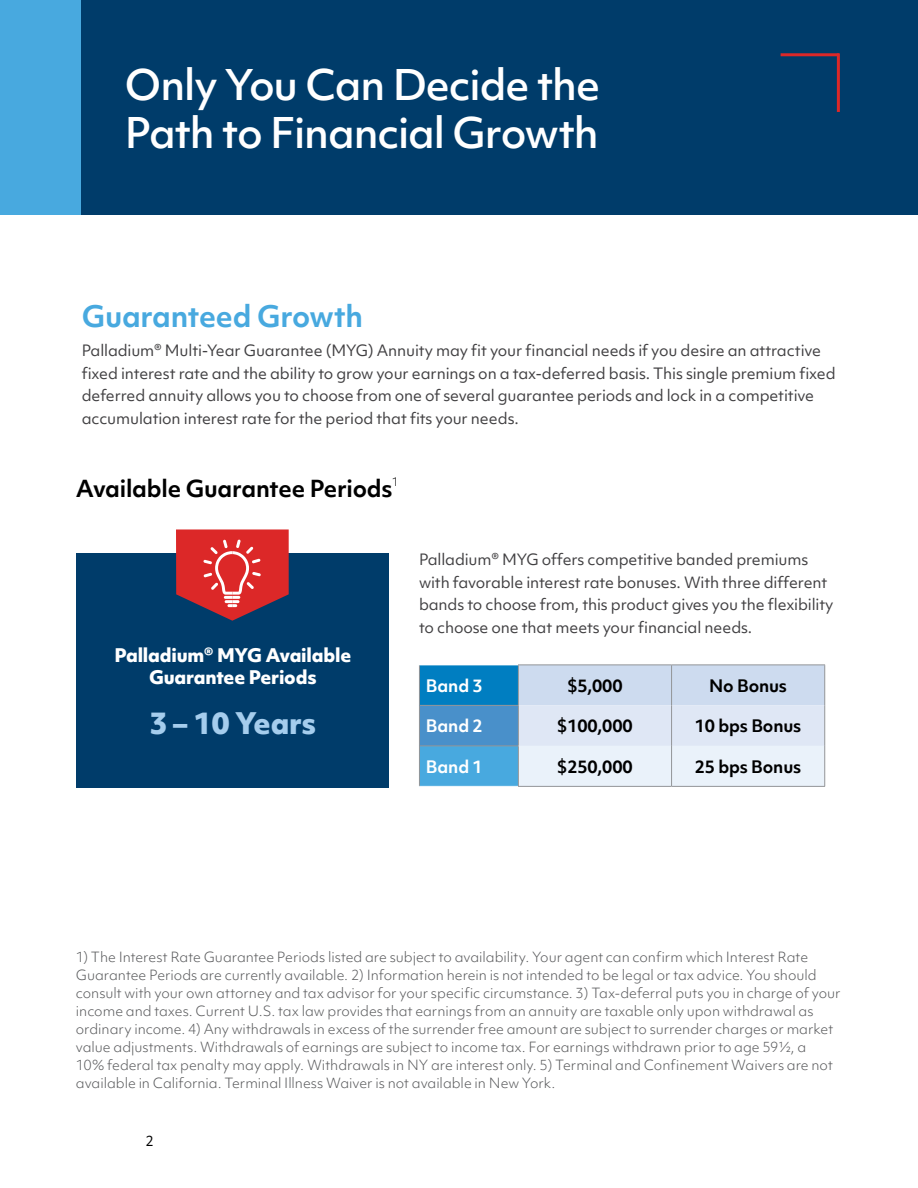
<style>
.page{position:relative;width:918px;height:1188px;background:#fff}
.page>*{position:absolute;margin:0;border:0;box-sizing:border-box;transform-origin:0 0}
.t1{font:500 40.5px/48px "Objektiv Mk 1";letter-spacing:-.03em;color:#fff}
.t2{font:700 28.5px "Objektiv Mk 1";letter-spacing:-.015em;color:#48a9df}
.t3{font:800 28.5px "Objektiv Mk 1";letter-spacing:-.01em;color:#a5cded}
.t4{font:700 22.5px "Objektiv Mk 1";letter-spacing:-.01em;color:#000}
.t5{font:800 18px/22.5px "Objektiv Mk 1";letter-spacing:-.01em;color:#fff;text-align:center}
.t6{font:700 16.5px "Objektiv Mk 1";letter-spacing:-.01em;color:#000}
.t7{font:700 16.5px "Objektiv Mk 1";letter-spacing:-.01em;color:#fff}
.t8{font:15px/22.5px "Objektiv Mk 1";letter-spacing:-.01em;color:#414042}
.t9{font:300 13.5px/18px "Objektiv Mk 1";color:#58595b}
.t10{font:13.5px "Objektiv Mk 1";color:#000}
.t11{font:300 11.4px "Objektiv Mk 1";color:#000}
</style>
<div class="page">
<div style="left:76px;top:553px;width:313px;height:234px;background:#003c6a"></div>
<div style="left:0;top:0;width:918px;height:214px;background:#003c6a"></div>
<div style="left:0;top:0;width:81px;height:214px;background:#48a9df"></div>
<hr style="left:781px;top:53px;width:58px;height:3px;background:#dc2828">
<hr style="left:837px;top:53px;width:3px;height:59px;background:#dc2828">
<div style="left:419px;top:665px;width:99px;height:40px;background:#007ec1"></div>
<div style="left:419px;top:705px;width:99px;height:41px;background:#4990ca"></div>
<div style="left:419px;top:746px;width:99px;height:40px;background:#48a9df"></div>
<svg style="left:519px;top:666px;width:305px;height:120px;background:#dce6f4"></svg>
<hr style="left:419px;top:705px;width:1px;height:41px;background:#939598">
<hr style="left:419px;top:746px;width:1px;height:40px;background:#939598">
<hr style="left:420px;top:705px;width:99px;height:1px;background:#939598">
<hr style="left:420px;top:746px;width:99px;height:1px;background:#939598">
<hr style="left:419px;top:665px;width:1px;height:40px;background:#939598">
<hr style="left:518px;top:665px;width:154px;height:1px;background:#939598">
<hr style="left:518px;top:665px;width:1px;height:40px;background:#939598">
<hr style="left:672px;top:665px;width:153px;height:1px;background:#939598">
<hr style="left:518px;top:706px;width:1px;height:40px;background:#939598">
<hr style="left:518px;top:746px;width:1px;height:40px;background:#939598">
<hr style="left:518px;top:786px;width:154px;height:1px;background:#939598">
<hr style="left:672px;top:786px;width:153px;height:1px;background:#939598">
<hr style="left:419px;top:665px;width:99px;height:1px;background:#fff">
<hr style="left:671px;top:665px;width:1px;height:40px;background:#939598">
<hr style="left:671px;top:705px;width:1px;height:41px;background:#939598">
<hr style="left:671px;top:746px;width:1px;height:40px;background:#939598">
<hr style="left:824px;top:665px;width:1px;height:40px;background:#939598">
<hr style="left:824px;top:705px;width:1px;height:41px;background:#939598">
<hr style="left:824px;top:746px;width:1px;height:40px;background:#939598">
<svg style="left:176px;top:529px;width:113px;height:92px;background:#bd3a41"></svg>
<h1 class="t1" style="left:125px;top:60px;width:477px">Only You Can Decide the<br>Path to Financial Growth</h1>
<h2 class="t2" style="left:82px;top:296px;width:283px">Guaranteed Growth</h2>
<p class="t8" style="left:82px;top:339px;width:755px">Palladium® Multi-Year Guarantee (MYG) Annuity may fit your financial needs if you desire an attractive fixed interest rate and the ability to grow your earnings on a tax-deferred basis. This single premium fixed deferred annuity allows you to choose from one of several guarantee periods and lock in a competitive accumulation interest rate for the period that fits your needs.</p>
<h3 class="t4" style="left:76px;top:473px;width:318px">Available Guarantee Periods</h3>
<p class="t11" style="left:392px;top:474px;width:9px">1</p>
<h3 class="t5" style="left:114px;top:643px;width:238px">Palladium® MYG Available<br>Guarantee Periods</h3>
<h2 class="t3" style="left:149px;top:703px;width:169px">3 – 10 Years</h2>
<p class="t8" style="left:419px;top:548px;width:416px">Palladium® MYG offers competitive banded premiums with favorable interest rate bonuses. With three different bands to choose from, this product gives you the flexibility to choose one that meets your financial needs.</p>
<p class="t7" style="left:426px;top:674px;width:58px">Band 3</p>
<p class="t6" style="left:567px;top:674px;width:57px">$5,000</p>
<p class="t6" style="left:709px;top:674px;width:79px">No Bonus</p>
<p class="t7" style="left:426px;top:714px;width:58px">Band 2</p>
<p class="t6" style="left:557px;top:714px;width:77px">$100,000</p>
<p class="t6" style="left:695px;top:714px;width:108px">10 bps Bonus</p>
<p class="t7" style="left:426px;top:755px;width:58px">Band 1</p>
<p class="t6" style="left:557px;top:755px;width:77px">$250,000</p>
<p class="t6" style="left:695px;top:755px;width:108px">25 bps Bonus</p>
<p class="t9" style="left:76px;top:947px;width:766px">1) The Interest Rate Guarantee Periods listed are subject to availability. Your agent can confirm which Interest Rate Guarantee Periods are currently available. 2) Information herein is not intended to be legal or tax advice. You should consult with your own attorney and tax advisor for your specific circumstance. 3) Tax-deferral puts you in charge of your income and taxes. Current U.S. tax law provides that earnings from an annuity are taxable only upon withdrawal as ordinary income. 4) Any withdrawals in excess of the surrender free amount are subject to surrender charges or market value adjustments. Withdrawals of earnings are subject to income tax. For earnings withdrawn prior to age 59½, a<br>10% federal tax penalty may apply. Withdrawals in NY are interest only. 5) Terminal and Confinement Waivers are not available in California. Terminal Illness Waiver is not available in New York.</p>
<p class="t10" style="left:146px;top:1131px;width:10px">2</p>
</div>
